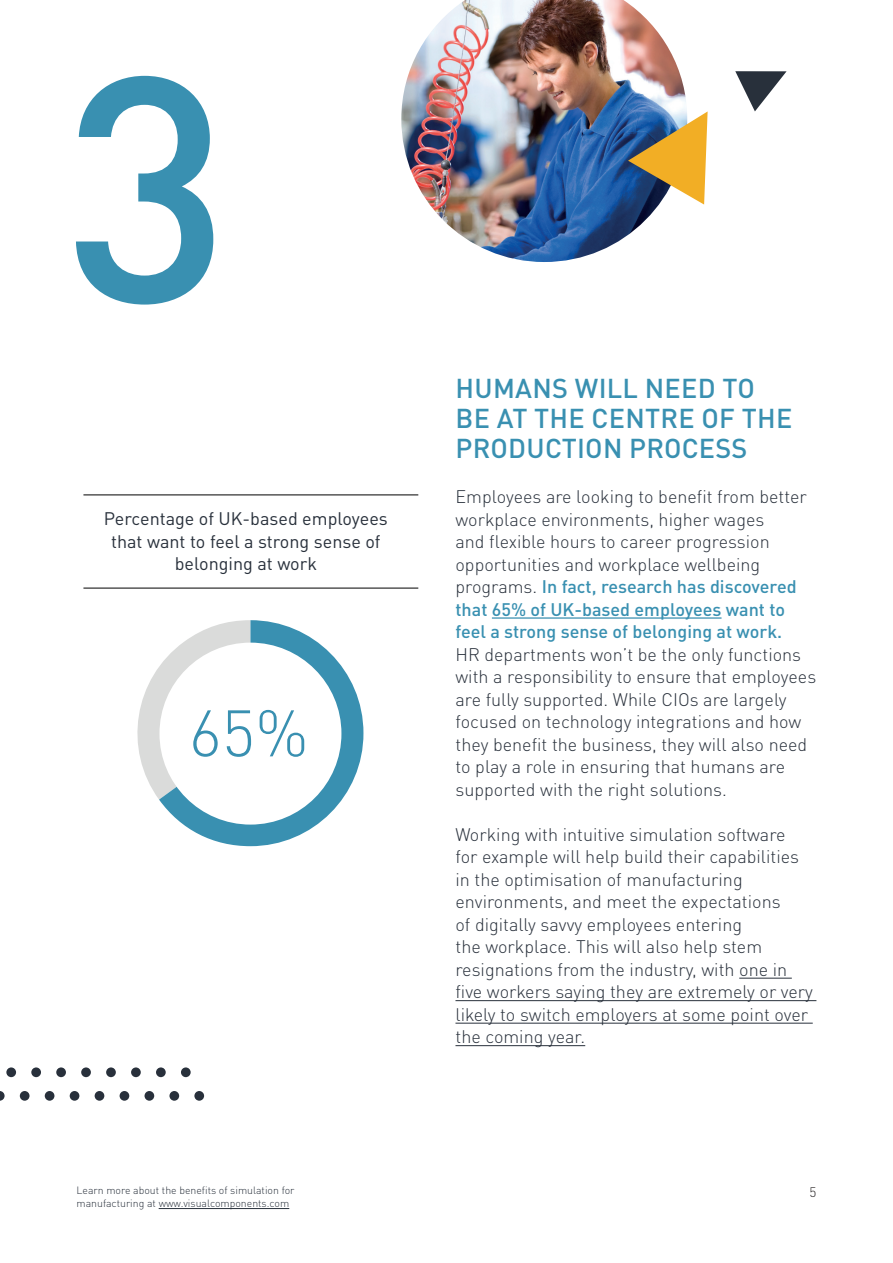
<style>
.page{position:relative;width:893px;height:1263px;background:#fff}
.page>*{position:absolute;margin:0;border:0;box-sizing:border-box;transform-origin:0 0}
.t1{font:500 315px "DINOT";color:#3990b1}
.t2{font:300 64.65px "DINOT";color:#3990b1}
.t3{font:500 27px/30px "DINOT";letter-spacing:.01em;color:#3990b1}
.t4{font:300 18px/22.5px "DINOT";color:#28303b}
.t5{font:18px/22.5px "DINOT";color:#28303b;text-align:center}
.t6{font:300 13.5px "DINOT";color:#231f20}
.t7{font:300 10.5px/12.6px "DINOT";color:#28303b}
.s1{font-weight:500;color:#3990b1}
</style>
<div class="page">
<hr style="left:159px;top:1208px;width:130px;height:1px;background:#28303b">
<hr style="left:492px;top:617px;width:229px;height:2px;background:#3990b1">
<hr style="left:739px;top:978px;width:53px;height:1px;background:#28303b">
<hr style="left:455px;top:1000px;width:361px;height:1px;background:#28303b">
<hr style="left:455px;top:1023px;width:358px;height:1px;background:#28303b">
<hr style="left:455px;top:1045px;width:130px;height:1px;background:#28303b">
<div style="left:181px;top:1067px;width:10px;height:10px;background:#28303b;border-radius:50%"></div>
<div style="left:31px;top:1067px;width:10px;height:10px;background:#28303b;border-radius:50%"></div>
<div style="left:156px;top:1067px;width:10px;height:10px;background:#28303b;border-radius:50%"></div>
<div style="left:6px;top:1067px;width:10px;height:10px;background:#28303b;border-radius:50%"></div>
<div style="left:131px;top:1067px;width:10px;height:10px;background:#28303b;border-radius:50%"></div>
<div style="left:106px;top:1067px;width:10px;height:10px;background:#28303b;border-radius:50%"></div>
<div style="left:81px;top:1067px;width:10px;height:10px;background:#28303b;border-radius:50%"></div>
<div style="left:56px;top:1067px;width:10px;height:10px;background:#28303b;border-radius:50%"></div>
<div style="left:194px;top:1091px;width:10px;height:10px;background:#28303b;border-radius:50%"></div>
<div style="left:45px;top:1091px;width:9px;height:10px;background:#28303b;border-radius:50%"></div>
<div style="left:169px;top:1091px;width:10px;height:10px;background:#28303b;border-radius:50%"></div>
<div style="left:20px;top:1091px;width:10px;height:10px;background:#28303b;border-radius:50%"></div>
<div style="left:145px;top:1091px;width:9px;height:10px;background:#28303b;border-radius:50%"></div>
<svg style="left:0;top:1091px;width:5px;height:10px"></svg>
<div style="left:120px;top:1091px;width:9px;height:10px;background:#28303b;border-radius:50%"></div>
<div style="left:95px;top:1091px;width:9px;height:10px;background:#28303b;border-radius:50%"></div>
<div style="left:70px;top:1091px;width:9px;height:10px;background:#28303b;border-radius:50%"></div>
<svg style="left:137px;top:667px;width:22px;height:132px"></svg>
<svg style="left:159px;top:620px;width:204px;height:226px"></svg>
<div style="left:159px;top:643px;width:182px;height:181px;background:#fff;border-radius:50%"></div>
<hr style="left:83px;top:588px;width:335px;height:1px;background:#000001">
<hr style="left:83px;top:494px;width:335px;height:1px;background:#000001">
<img style="left:401px;top:0;width:286px;height:262px">
<svg style="left:735px;top:71px;width:52px;height:40px"></svg>
<svg style="left:628px;top:111px;width:80px;height:94px;background:#a19267"></svg>
<h1 class="t1" style="left:63px;top:-13px;width:169px">3</h1>
<p class="t5" style="left:104px;top:507px;width:285px">Percentage of UK-based employees that want to feel a strong sense of belonging at work</p>
<h2 class="t2" style="left:189px;top:693px;width:122px">65%</h2>
<h3 class="t3" style="left:456px;top:373px;width:338px">HUMANS WILL NEED TO<br>BE AT THE CENTRE OF THE<br>PRODUCTION PROCESS</h3>
<p class="t4" style="left:455px;top:485px;width:353px">Employees are looking to benefit from better workplace environments, higher wages<br>and flexible hours to career progression opportunities and workplace wellbeing programs. <span class="s1">In fact, research has discovered that 65% of UK-based employees want to feel a strong sense of belonging at work.</span></p>
<p class="t4" style="left:455px;top:643px;width:362px">HR departments won’t be the only functions with a responsibility to ensure that employees are fully supported. While CIOs are largely focused on technology integrations and how they benefit the business, they will also need to play a role in ensuring that humans are supported with the right solutions.</p>
<p class="t4" style="left:455px;top:823px;width:359px">Working with intuitive simulation software<br>for example will help build their capabilities in the optimisation of manufacturing environments, and meet the expectations<br>of digitally savvy employees entering<br>the workplace. This will also help stem resignations from the industry, with one in five workers saying they are extremely or very likely to switch employers at some point over the coming year.</p>
<p class="t7" style="left:77px;top:1184px;width:220px">Learn more about the benefits of simulation for manufacturing at www.visualcomponents.com</p>
<p class="t6" style="left:809px;top:1183px;width:8px">5</p>
</div>
